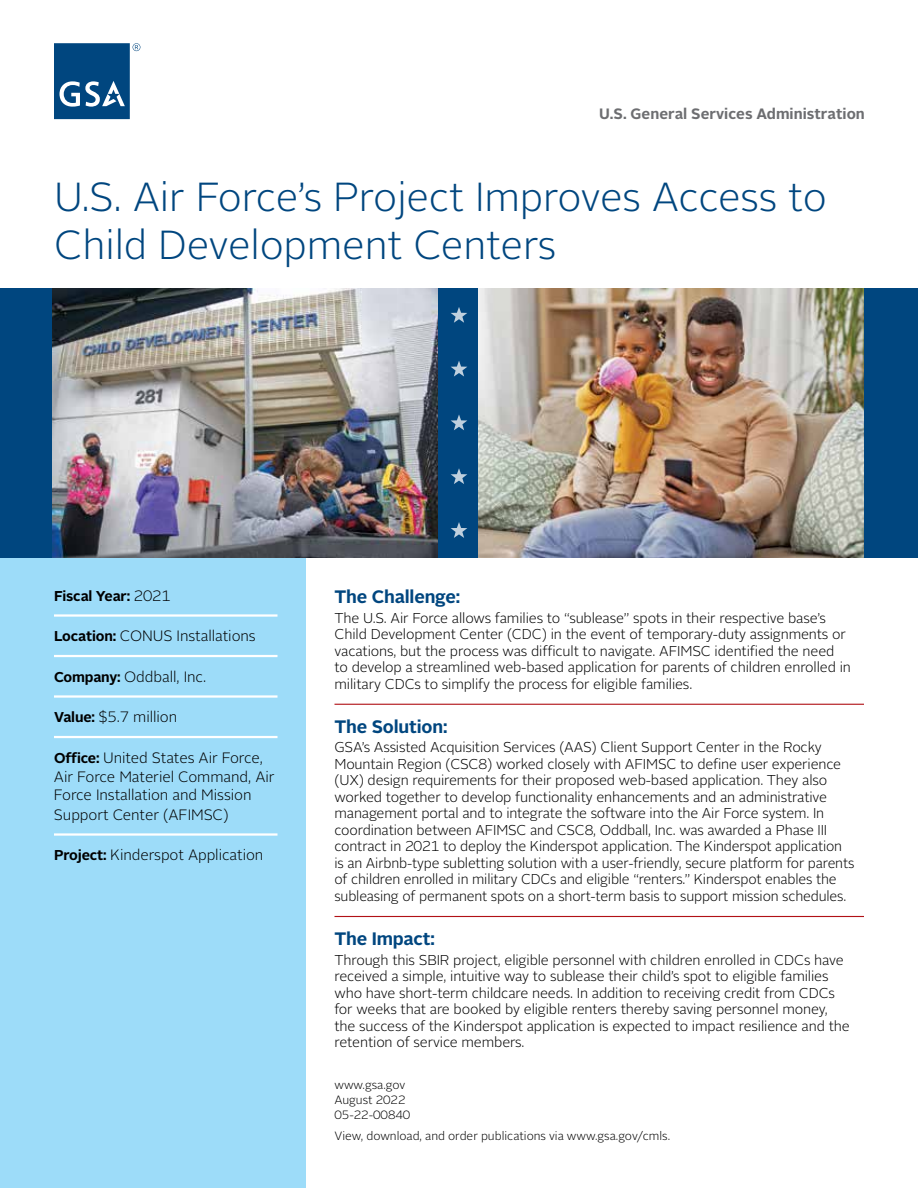
<style>
.page{position:relative;width:918px;height:1188px;background:#fff}
.page>*{position:absolute;margin:0;border:0;box-sizing:border-box;transform-origin:0 0}
.Head{font:300 40.5px/48px "Alright Sans";letter-spacing:-.005em;color:#00467f}
.t1{font:700 18px "Alright Sans";letter-spacing:-.01em;color:#00467f}
.Body_Copy{font:300 15px/19px "Alright Sans";letter-spacing:-.005em;color:#000}
.t2{font:700 15px "Alright Sans";color:#6d6e71}
.t3{font:300 14.25px/16.5px "Alright Sans";letter-spacing:-.01em;color:#000}
.Body_Copy-2{font:700 14.25px "Alright Sans";letter-spacing:-.01em;color:#000}
.t4{font:300 12px/15px "Alright Sans";color:#000}
.s1{font-weight:300;font-size:15px}
.s2{font-weight:700;font-size:14.25px}
</style>
<div class="page">
<div style="left:0;top:542px;width:306px;height:646px;background:#9ddcf9"></div>
<svg style="left:54px;top:43px;width:86px;height:76px"></svg>
<div style="left:0;top:288px;width:918px;height:270px;background:#00467f"></div>
<hr style="left:54px;top:614px;width:224px;height:3px;background:#fff">
<hr style="left:54px;top:655px;width:224px;height:2px;background:#fff">
<hr style="left:54px;top:695px;width:224px;height:3px;background:#fff">
<hr style="left:54px;top:736px;width:224px;height:2px;background:#fff">
<hr style="left:54px;top:833px;width:224px;height:3px;background:#fff">
<img style="left:52px;top:288px;width:386px;height:270px">
<img style="left:478px;top:288px;width:386px;height:270px">
<svg style="left:451px;top:307px;width:16px;height:16px"></svg>
<svg style="left:451px;top:361px;width:16px;height:16px"></svg>
<svg style="left:451px;top:415px;width:16px;height:15px"></svg>
<svg style="left:451px;top:468px;width:16px;height:16px"></svg>
<svg style="left:451px;top:522px;width:16px;height:16px"></svg>
<hr style="left:334px;top:704px;width:530px;height:1px;background:#b11116">
<hr style="left:334px;top:916px;width:530px;height:1px;background:#b11116">
<p class="t2" style="left:599px;top:103px;width:267px">U.S. General Services Administration</p>
<h1 class="Head" style="left:54px;top:173px;width:774px">U.S. Air Force’s Project Improves Access to<br>Child Development Centers</h1>
<p class="Body_Copy-2" style="left:54px;top:586px;width:118px">Fiscal Year: <span class="s1">2021</span></p>
<p class="Body_Copy" style="left:54px;top:627px;width:203px"><span class="s2">Location:</span> CONUS Installations</p>
<p class="Body_Copy" style="left:54px;top:667px;width:154px"><span class="s2">Company:</span> Oddball, Inc.</p>
<p class="Body_Copy" style="left:54px;top:708px;width:125px"><span class="s2">Value:</span> $5.7 million</p>
<p class="Body_Copy" style="left:54px;top:748px;width:222px"><span class="s2">Office:</span> United States Air Force,<br>Air Force Materiel Command, Air<br>Force Installation and Mission<br>Support Center (AFIMSC)</p>
<p class="Body_Copy" style="left:54px;top:846px;width:211px"><span class="s2">Project:</span> Kinderspot Application</p>
<p class="t1" style="left:334px;top:584px;width:127px">The Challenge:</p>
<p class="t3" style="left:334px;top:610px;width:518px">The U.S. Air Force allows families to “sublease” spots in their respective base’s Child Development Center (CDC) in the event of temporary-duty assignments or vacations, but the process was difficult to navigate. AFIMSC identified the need to develop a streamlined web-based application for parents of children enrolled in military CDCs to simplify the process for eligible families.</p>
<p class="t1" style="left:334px;top:714px;width:114px">The Solution:</p>
<p class="t3" style="left:334px;top:739px;width:521px">GSA’s Assisted Acquisition Services (AAS) Client Support Center in the Rocky Mountain Region (CSC8) worked closely with AFIMSC to define user experience (UX) design requirements for their proposed web-based application. They also worked together to develop functionality enhancements and an administrative management portal and to integrate the software into the Air Force system. In coordination between AFIMSC and CSC8, Oddball, Inc. was awarded a Phase III contract in 2021 to deploy the Kinderspot application. The Kinderspot application is an Airbnb-type subletting solution with a user-friendly, secure platform for parents of children enrolled in military CDCs and eligible “renters.” Kinderspot enables the subleasing of permanent spots on a short-term basis to support mission schedules.</p>
<p class="t1" style="left:334px;top:926px;width:102px">The Impact:</p>
<p class="t3" style="left:334px;top:952px;width:517px">Through this SBIR project, eligible personnel with children enrolled in CDCs have received a simple, intuitive way to sublease their child’s spot to eligible families who have short-term childcare needs. In addition to receiving credit from CDCs for weeks that are booked by eligible renters thereby saving personnel money, the success of the Kinderspot application is expected to impact resilience and the retention of service members.</p>
<p class="t4" style="left:334px;top:1078px;width:77px">www.gsa.gov<br>August 2022<br>05-22-00840</p>
<p class="t4" style="left:334px;top:1129px;width:337px">View, download, and order publications via www.gsa.gov/cmls.</p>
</div>
